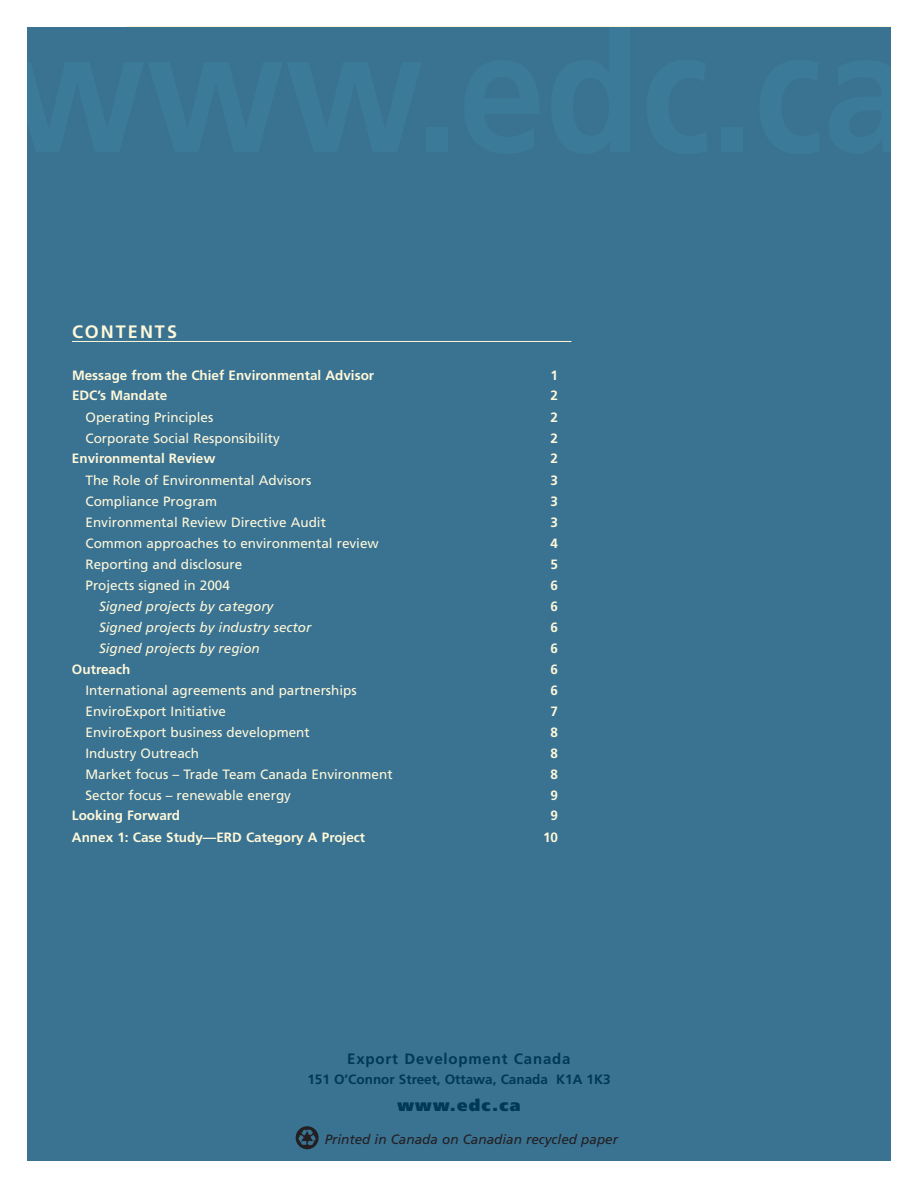
<style>
.page{position:relative;width:918px;height:1188px;background:#fff}
.page>*{position:absolute;margin:0;border:0;box-sizing:border-box;transform-origin:0 0}
.t1{font:700 18px "Frutiger";letter-spacing:.11em;color:#fef8d9}
.t2{font:900 16.5px "Frutiger";letter-spacing:.075em;color:#003859}
.t3{font:700 15px "Frutiger";letter-spacing:.055em;color:#003859}
.t4{font:13.5px "Frutiger";color:#fef8d9}
.t5{font:700 13.5px "Frutiger";color:#fef8d9}
.t6{font:italic 13.5px "Frutiger";color:#fef8d9}
.t7{font:italic 13.5px "Frutiger";color:#231f20}
.t8{font:700 13.5px "Frutiger";color:#003859}
</style>
<div class="page">
<div style="left:27px;top:27px;width:864px;height:1134px;background:#3a7292"></div>
<hr style="left:72px;top:341px;width:500px;height:1px;background:#fef8d9">
<svg style="left:296px;top:1126px;width:23px;height:23px"></svg>
<h1 class="t1" style="left:72px;top:324px;width:107px">CONTENTS</h1>
<p class="t5" style="left:72px;top:369px;width:304px">Message from the Chief Environmental Advisor</p>
<p class="t5" style="left:551px;top:369px;width:9px">1</p>
<p class="t5" style="left:72px;top:390px;width:97px">EDC’s Mandate</p>
<p class="t5" style="left:551px;top:390px;width:9px">2</p>
<p class="t4" style="left:86px;top:411px;width:129px">Operating Principles</p>
<p class="t5" style="left:550px;top:411px;width:9px">2</p>
<p class="t4" style="left:86px;top:432px;width:196px">Corporate Social Responsibility</p>
<p class="t5" style="left:550px;top:432px;width:9px">2</p>
<p class="t5" style="left:72px;top:453px;width:145px">Environmental Review</p>
<p class="t5" style="left:551px;top:453px;width:9px">2</p>
<p class="t4" style="left:86px;top:474px;width:227px">The Role of Environmental Advisors</p>
<p class="t5" style="left:550px;top:474px;width:9px">3</p>
<p class="t4" style="left:86px;top:495px;width:133px">Compliance Program</p>
<p class="t5" style="left:550px;top:495px;width:9px">3</p>
<p class="t4" style="left:86px;top:516px;width:242px">Environmental Review Directive Audit</p>
<p class="t5" style="left:550px;top:516px;width:9px">3</p>
<p class="t4" style="left:86px;top:537px;width:295px">Common approaches to environmental review</p>
<p class="t5" style="left:550px;top:537px;width:9px">4</p>
<p class="t4" style="left:86px;top:558px;width:158px">Reporting and disclosure</p>
<p class="t5" style="left:550px;top:558px;width:9px">5</p>
<p class="t4" style="left:86px;top:579px;width:146px">Projects signed in 2004</p>
<p class="t5" style="left:550px;top:579px;width:9px">6</p>
<p class="t6" style="left:99px;top:600px;width:176px">Signed projects by category</p>
<p class="t5" style="left:550px;top:600px;width:9px">6</p>
<p class="t6" style="left:99px;top:621px;width:214px">Signed projects by industry sector</p>
<p class="t5" style="left:550px;top:621px;width:9px">6</p>
<p class="t6" style="left:99px;top:642px;width:162px">Signed projects by region</p>
<p class="t5" style="left:550px;top:642px;width:9px">6</p>
<p class="t5" style="left:72px;top:663px;width:60px">Outreach</p>
<p class="t5" style="left:550px;top:663px;width:9px">6</p>
<p class="t4" style="left:86px;top:684px;width:273px">International agreements and partnerships</p>
<p class="t5" style="left:550px;top:684px;width:9px">6</p>
<p class="t4" style="left:86px;top:705px;width:142px">EnviroExport Initiative</p>
<p class="t5" style="left:550px;top:705px;width:9px">7</p>
<p class="t4" style="left:86px;top:726px;width:226px">EnviroExport business development</p>
<p class="t5" style="left:550px;top:726px;width:9px">8</p>
<p class="t4" style="left:86px;top:747px;width:115px">Industry Outreach</p>
<p class="t5" style="left:550px;top:747px;width:9px">8</p>
<p class="t4" style="left:86px;top:768px;width:309px">Market focus – Trade Team Canada Environment</p>
<p class="t5" style="left:550px;top:768px;width:9px">8</p>
<p class="t4" style="left:86px;top:789px;width:207px">Sector focus – renewable energy</p>
<p class="t5" style="left:550px;top:789px;width:9px">9</p>
<p class="t5" style="left:72px;top:810px;width:110px">Looking Forward</p>
<p class="t5" style="left:550px;top:810px;width:9px">9</p>
<p class="t5" style="left:72px;top:831px;width:295px">Annex 1: Case Study—ERD Category A Project</p>
<p class="t5" style="left:543px;top:831px;width:17px">10</p>
<p class="t3" style="left:347px;top:1053px;width:225px">Export Development Canada</p>
<p class="t8" style="left:307px;top:1074px;width:305px">151 O’Connor Street, Ottawa, Canada K1A 1K3</p>
<p class="t2" style="left:398px;top:1098px;width:124px">www.edc.ca</p>
<p class="t7" style="left:325px;top:1134px;width:295px">Printed in Canada on Canadian recycled paper</p>
</div>
